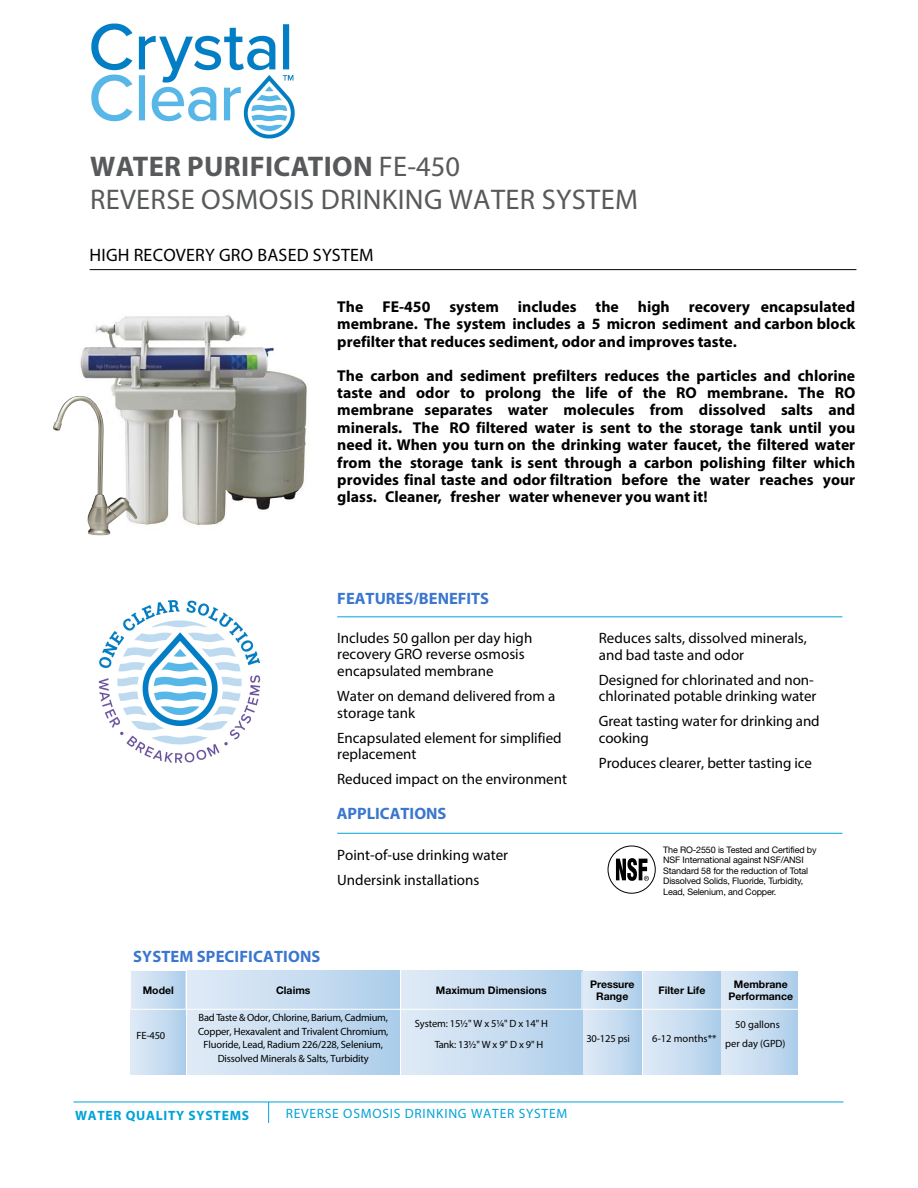
<style>
.page{position:relative;width:918px;height:1188px;background:#fff}
.page>*{position:absolute;margin:0;border:0;box-sizing:border-box;transform-origin:0 0}
.t1{font:28.5px/32.7px "Myriad Pro";letter-spacing:.01em;color:#58595b}
.t2{font:18px "Myriad Pro";letter-spacing:.01em;color:#000}
.t3{font:700 16.5px "Myriad Pro";color:#3b76cf}
.t4{font:700 15.75px/17.4px "Myriad Pro";color:#000;text-align:justify}
.t5{font:15px/16.5px "Myriad Pro";color:#000}
.t6{font:13.5px "Myriad Pro";letter-spacing:.055em;color:#00a3d8}
.t7{font:700 13.5px "Myriad Pro";letter-spacing:.055em;color:#00a3d8}
.t8{font:10.5px/13.5px "Myriad Pro";letter-spacing:-.015em;color:#000;text-align:center}
.t9{font:700 10.5px/12.5px "Helvetica Neue LT Std";color:#000;text-align:center}
.t10{font:9px/10.5px "Helvetica Neue LT Std";letter-spacing:-.015em;color:#000}
.s1{font-weight:700}
</style>
<div class="page">
<hr style="left:73px;top:1102px;width:770px;height:1px;background:#00a3d8">
<svg style="left:268px;top:1102px;width:1px;height:21px"></svg>
<hr style="left:337px;top:833px;width:505px;height:1px;background:#00a3d8">
<hr style="left:337px;top:616px;width:505px;height:1px;background:#00a3d8">
<img style="left:80px;top:315px;width:227px;height:210px">
<hr style="left:90px;top:269px;width:766px;height:1px;background:#000">
<img style="left:91px;top:23px;width:204px;height:116px">
<img style="left:53px;top:372px;width:98px;height:164px">
<div style="left:608px;top:846px;width:48px;height:48px;border:1px solid #000;border-radius:50%"></div>
<svg style="left:616px;top:858px;width:33px;height:23px"></svg>
<div style="left:130px;top:971px;width:55px;height:104px;background:linear-gradient(to right,#e1ebf7,#b0cfeb)"></div>
<div style="left:187px;top:971px;width:213px;height:103px;background:linear-gradient(to right,#e2ebf7,#aecfeb)"></div>
<div style="left:402px;top:971px;width:180px;height:103px;background:linear-gradient(to right,#e2ebf7,#afcfeb)"></div>
<div style="left:584px;top:971px;width:57px;height:104px;background:linear-gradient(to right,#e1ebf7,#b0cfeb)"></div>
<div style="left:643px;top:971px;width:77px;height:103px;background:linear-gradient(to right,#e2ebf7,#afcfeb)"></div>
<div style="left:722px;top:971px;width:76px;height:104px;background:linear-gradient(to right,#e2ebf7,#afcfeb)"></div>
<hr style="left:130px;top:972px;width:1px;height:37px;background:#fff">
<hr style="left:130px;top:1009px;width:56px;height:1px;background:#fff">
<hr style="left:186px;top:1009px;width:215px;height:1px;background:#fff">
<hr style="left:401px;top:1009px;width:181px;height:1px;background:#fff">
<hr style="left:582px;top:1009px;width:60px;height:1px;background:#fff">
<hr style="left:642px;top:1009px;width:80px;height:1px;background:#fff">
<hr style="left:722px;top:1009px;width:78px;height:1px;background:#fff">
<img style="left:98px;top:600px;width:163px;height:163px">
<h1 class="t1" style="left:90px;top:150px;width:549px"><span class="s1">WATER PURIFICATION</span> FE-450<br>REVERSE OSMOSIS DRINKING WATER SYSTEM</h1>
<p class="t2" style="left:90px;top:244px;width:286px">HIGH RECOVERY GRO BASED SYSTEM</p>
<p class="t4" style="left:337px;top:298px;width:520px">The FE-450 system includes the high recovery encapsulated membrane. The system includes a 5 micron sediment and carbon block prefilter that reduces sediment, odor and improves taste.</p>
<p class="t4" style="left:337px;top:366px;width:520px">The carbon and sediment prefilters reduces the particles and chlorine taste and odor to prolong the life of the RO membrane. The RO membrane separates water molecules from dissolved salts and minerals. The RO filtered water is sent to the storage tank until you need it. When you turn on the drinking water faucet, the filtered water from the storage tank is sent through a carbon polishing filter which provides final taste and odor filtration before the water reaches your glass. Cleaner, fresher water whenever you want it!</p>
<p class="t3" style="left:337px;top:587px;width:153px">FEATURES/BENEFITS</p>
<p class="t5" style="left:337px;top:629px;width:197px">Includes 50 gallon per day high recovery GRO reverse osmosis encapsulated membrane</p>
<p class="t5" style="left:337px;top:688px;width:220px">Water on demand delivered from a storage tank</p>
<p class="t5" style="left:337px;top:729px;width:226px">Encapsulated element for simplified replacement</p>
<p class="t5" style="left:337px;top:771px;width:231px">Reduced impact on the environment</p>
<p class="t3" style="left:337px;top:803px;width:111px">APPLICATIONS</p>
<p class="t5" style="left:337px;top:842px;width:173px;line-height:25.2px">Point-of-use drinking water<br>Undersink installations</p>
<p class="t5" style="left:599px;top:630px;width:210px">Reduces salts, dissolved minerals, and bad taste and odor</p>
<p class="t5" style="left:599px;top:671px;width:219px">Designed for chlorinated and non&shy;chlorinated potable drinking water</p>
<p class="t5" style="left:599px;top:713px;width:222px">Great tasting water for drinking and cooking</p>
<p class="t5" style="left:599px;top:754px;width:215px">Produces clearer, better tasting ice</p>
<p class="t10" style="left:663px;top:844px;width:155px">The RO-2550 is Tested and Certified by NSF International against NSF/ANSI Standard 58 for the reduction of Total Dissolved Solids, Fluoride, Turbidity, Lead, Selenium, and Copper.</p>
<p class="t3" style="left:133px;top:945px;width:189px">SYSTEM SPECIFICATIONS</p>
<p class="t9" style="left:143px;top:984px;width:33px">Model</p>
<p class="t9" style="left:276px;top:984px;width:36px">Claims</p>
<p class="t9" style="left:436px;top:984px;width:112px">Maximum Dimensions</p>
<p class="t9" style="left:590px;top:978px;width:46px">Pressure<br>Range</p>
<p class="t9" style="left:659px;top:984px;width:48px">Filter Life</p>
<p class="t9" style="left:728px;top:978px;width:66px;line-height:12px">Membrane<br>Performance</p>
<p class="t8" style="left:136px;top:1029px;width:30px">FE-450</p>
<p class="t8" style="left:198px;top:1011px;width:192px">Bad Taste &amp; Odor, Chlorine, Barium, Cadmium, Copper, Hexavalent and Trivalent Chromium, Fluoride, Lead, Radium 226/228, Selenium, Dissolved Minerals &amp; Salts, Turbidity</p>
<p class="t8" style="left:435px;top:1012px;width:115px;line-height:21.5px;text-align:left;text-indent:-20px">System: 15½" W x 5¼" D x 14" H<br>Tank: 13½" W x 9" D x 9" H</p>
<p class="t8" style="left:725px;top:1015px;width:62px;line-height:19.2px">50 gallons per day (GPD)</p>
<p class="t8" style="left:586px;top:1031px;width:45px">30-125 psi</p>
<p class="t8" style="left:652px;top:1031px;width:66px">6-12 months**</p>
<p class="t7" style="left:75px;top:1106px;width:176px">WATER QUALITY SYSTEMS</p>
<p class="t6" style="left:286px;top:1105px;width:283px">REVERSE OSMOSIS DRINKING WATER SYSTEM</p>
</div>
